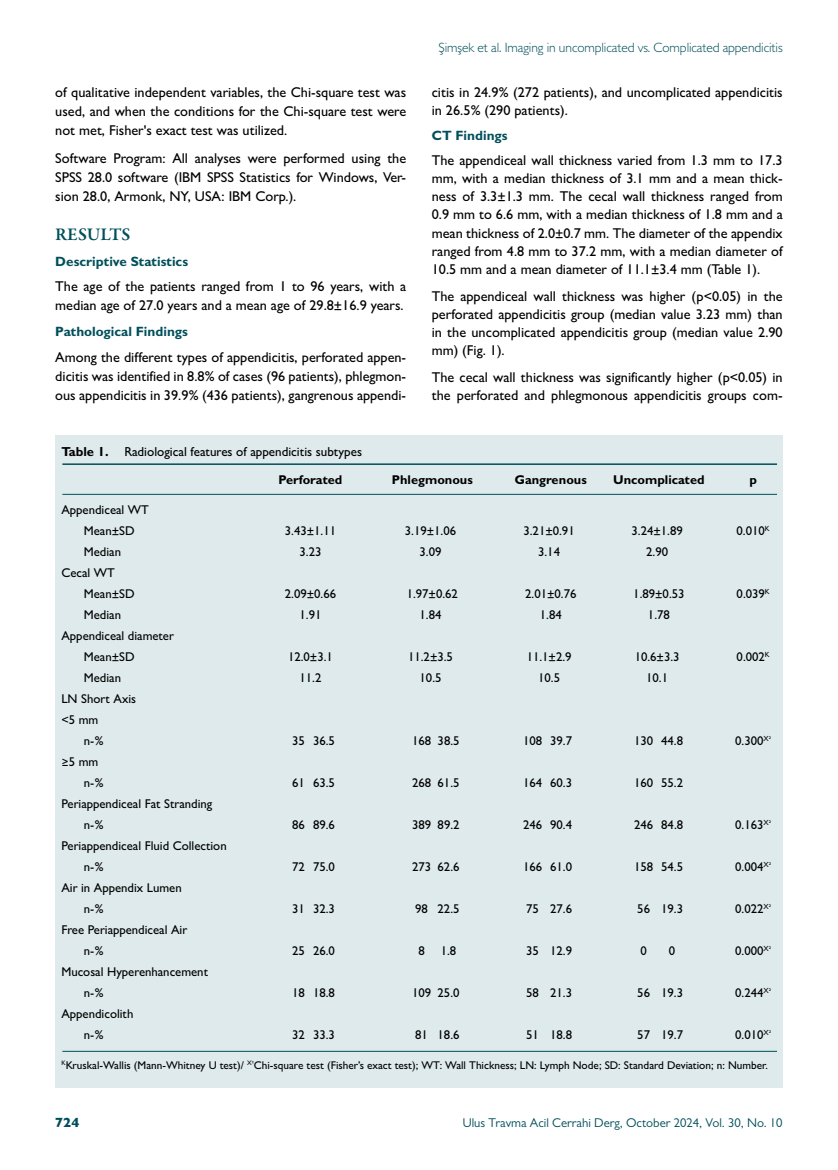
<style>
.page{position:relative;width:838px;height:1170px;background:#fff}
.page>*{position:absolute;margin:0;border:0;box-sizing:border-box;transform-origin:0 0}
.t1{font:600 18px "Garamond Premr Pro";letter-spacing:-.005em;color:#004f5a}
.t2{font:500 14.25px/18.1px "Gill Sans MT Pro";color:#000;text-align:justify}
.t3{font:300 13.5px "Gill Sans MT Pro";letter-spacing:-.005em;color:#004f5a}
.t4{font:700 13.5px "Gill Sans MT Pro";color:#004f5a}
.t5{font:800 13.5px "Gill Sans MT Pro";color:#004f5a}
.t6{font:500 13.05px "Gill Sans MT Pro";color:#000}
.t7{font:500 12.75px/21px "Gill Sans MT Pro";color:#000}
.t8{font:12.75px "Gill Sans MT Pro";color:#004f5a}
.t9{font:700 12.75px "Gill Sans MT Pro";color:#000}
.t10{font:500 11.25px "Gill Sans MT Pro";color:#000}
.s1{font-weight:700}
</style>
<div class="page">
<div style="left:55px;top:435px;width:727px;height:651px;background:#deeaec"></div>
<hr style="left:62px;top:463px;width:715px;height:2px;background:#004f5a">
<hr style="left:62px;top:494px;width:715px;height:1px;background:#004f5a">
<hr style="left:62px;top:1050px;width:715px;height:1px;background:#004f5a">
<p class="t2" style="left:55px;top:82px;width:352px;line-height:19px">of qualitative independent variables, the Chi-square test was used, and when the conditions for the Chi-square test were not met, Fisher's exact test was utilized.</p>
<p class="t2" style="left:55px;top:148px;width:352px;line-height:19px">Software Program: All analyses were performed using the SPSS 28.0 software (IBM SPSS Statistics for Windows, Ver&shy;sion 28.0, Armonk, NY, USA: IBM Corp.).</p>
<p class="t1" style="left:55px;top:223px;width:77px">RESULTS</p>
<p class="t4" style="left:55px;top:253px;width:134px">Descriptive Statistics</p>
<p class="t2" style="left:55px;top:277px;width:352px;line-height:19px">The age of the patients ranged from 1 to 96 years, with a median age of 27.0 years and a mean age of 29.8±16.9 years.</p>
<p class="t4" style="left:55px;top:323px;width:134px">Pathological Findings</p>
<p class="t2" style="left:55px;top:347px;width:352px;line-height:19px">Among the different types of appendicitis, perforated appen&shy;dicitis was identified in 8.8% of cases (96 patients), phlegmon&shy;ous appendicitis in 39.9% (436 patients), gangrenous appendi-</p>
<p class="t3" style="left:438px;top:39px;width:345px">Şimşek et al. Imaging in uncomplicated vs. Complicated appendicitis</p>
<p class="t2" style="left:432px;top:83px;width:352px">citis in 24.9% (272 patients), and uncomplicated appendicitis in 26.5% (290 patients).</p>
<p class="t4" style="left:432px;top:127px;width:77px">CT Findings</p>
<p class="t2" style="left:432px;top:151px;width:352px">The appendiceal wall thickness varied from 1.3 mm to 17.3 mm, with a median thickness of 3.1 mm and a mean thick&shy;ness of 3.3±1.3 mm. The cecal wall thickness ranged from 0.9 mm to 6.6 mm, with a median thickness of 1.8 mm and a mean thickness of 2.0±0.7 mm. The diameter of the appendix ranged from 4.8 mm to 37.2 mm, with a median diameter of 10.5 mm and a mean diameter of 11.1±3.4 mm (Table 1).</p>
<p class="t2" style="left:432px;top:286px;width:352px">The appendiceal wall thickness was higher (p&lt;0.05) in the perforated appendicitis group (median value 3.23 mm) than in the uncomplicated appendicitis group (median value 2.90 mm) (Fig. 1).</p>
<p class="t2" style="left:432px;top:367px;width:352px">The cecal wall thickness was significantly higher (p&lt;0.05) in the perforated and phlegmonous appendicitis groups com-</p>
<p class="t6" style="left:61px;top:444px;width:302px"><span class="s1">Table 1.</span> Radiological features of appendicitis subtypes</p>
<p class="t9" style="left:279px;top:472px;width:65px">Perforated</p>
<p class="t9" style="left:392px;top:472px;width:83px">Phlegmonous</p>
<p class="t9" style="left:515px;top:472px;width:73px">Gangrenous</p>
<p class="t9" style="left:613px;top:472px;width:93px">Uncomplicated</p>
<p class="t9" style="left:749px;top:472px;width:9px">p</p>
<p class="t7" style="left:84px;top:499px;width:66px;text-indent:-23px">Appendiceal WT<br>Mean±SD</p>
<p class="t7" style="left:285px;top:520px;width:53px">3.43±1.11</p>
<p class="t7" style="left:405px;top:520px;width:53px">3.19±1.06</p>
<p class="t7" style="left:523px;top:520px;width:53px">3.21±0.91</p>
<p class="t7" style="left:631px;top:520px;width:53px">3.24±1.89</p>
<p class="t7" style="left:736px;top:520px;width:35px">0.010<sup>K</sup></p>
<p class="t7" style="left:84px;top:541px;width:39px">Median</p>
<p class="t7" style="left:299px;top:541px;width:23px">3.23</p>
<p class="t7" style="left:419px;top:541px;width:23px">3.09</p>
<p class="t7" style="left:538px;top:541px;width:23px">3.14</p>
<p class="t7" style="left:646px;top:541px;width:23px">2.90</p>
<p class="t7" style="left:84px;top:562px;width:52px;text-indent:-23px">Cecal WT<br>Mean±SD</p>
<p class="t7" style="left:285px;top:583px;width:53px">2.09±0.66</p>
<p class="t7" style="left:407px;top:583px;width:53px">1.97±0.62</p>
<p class="t7" style="left:525px;top:583px;width:53px">2.01±0.76</p>
<p class="t7" style="left:633px;top:583px;width:53px">1.89±0.53</p>
<p class="t7" style="left:736px;top:583px;width:35px">0.039<sup>K</sup></p>
<p class="t7" style="left:84px;top:604px;width:39px">Median</p>
<p class="t7" style="left:299px;top:604px;width:23px">1.91</p>
<p class="t7" style="left:419px;top:604px;width:23px">1.84</p>
<p class="t7" style="left:540px;top:604px;width:23px">1.84</p>
<p class="t7" style="left:648px;top:604px;width:23px">1.78</p>
<p class="t7" style="left:84px;top:625px;width:91px;text-indent:-23px">Appendiceal diameter<br>Mean±SD</p>
<p class="t7" style="left:288px;top:646px;width:46px">12.0±3.1</p>
<p class="t7" style="left:408px;top:646px;width:46px">11.2±3.5</p>
<p class="t7" style="left:526px;top:646px;width:46px">11.1±2.9</p>
<p class="t7" style="left:634px;top:646px;width:46px">10.6±3.3</p>
<p class="t7" style="left:736px;top:646px;width:35px">0.002<sup>K</sup></p>
<p class="t7" style="left:84px;top:667px;width:39px">Median</p>
<p class="t7" style="left:299px;top:667px;width:23px">11.2</p>
<p class="t7" style="left:419px;top:667px;width:23px">10.5</p>
<p class="t7" style="left:538px;top:667px;width:23px">10.5</p>
<p class="t7" style="left:646px;top:667px;width:23px">10.1</p>
<p class="t7" style="left:61px;top:688px;width:76px">LN Short Axis</p>
<p class="t7" style="left:61px;top:709px;width:39px">&lt;5 mm</p>
<p class="t7" style="left:84px;top:730px;width:21px">n-%</p>
<p class="t7" style="left:292px;top:730px;width:44px">35 36.5</p>
<p class="t7" style="left:412px;top:730px;width:49px">168 38.5</p>
<p class="t7" style="left:523px;top:730px;width:51px">108 39.7</p>
<p class="t7" style="left:634px;top:730px;width:51px">130 44.8</p>
<p class="t7" style="left:735px;top:730px;width:37px">0.300<sup>X²</sup></p>
<p class="t7" style="left:84px;top:751px;width:21px;text-indent:-23px">≥5 mm n-%</p>
<p class="t7" style="left:292px;top:772px;width:44px">61 63.5</p>
<p class="t7" style="left:412px;top:772px;width:49px">268 61.5</p>
<p class="t7" style="left:523px;top:772px;width:51px">164 60.3</p>
<p class="t7" style="left:634px;top:772px;width:51px">160 55.2</p>
<p class="t7" style="left:84px;top:793px;width:130px;text-indent:-23px">Periappendiceal Fat Stranding n-%</p>
<p class="t7" style="left:84px;top:835px;width:144px;text-indent:-23px">Periappendiceal Fluid Collection n-%</p>
<p class="t7" style="left:84px;top:877px;width:99px;text-indent:-23px">Air in Appendix Lumen n-%</p>
<p class="t7" style="left:84px;top:919px;width:105px;text-indent:-23px">Free Periappendiceal Air n-%</p>
<p class="t7" style="left:84px;top:961px;width:126px;text-indent:-23px">Mucosal Hyperenhancement n-%</p>
<p class="t7" style="left:292px;top:814px;width:44px">86 89.6</p>
<p class="t7" style="left:412px;top:814px;width:49px">389 89.2</p>
<p class="t7" style="left:523px;top:814px;width:51px">246 90.4</p>
<p class="t7" style="left:634px;top:814px;width:51px">246 84.8</p>
<p class="t7" style="left:735px;top:814px;width:37px">0.163<sup>X²</sup></p>
<p class="t7" style="left:292px;top:856px;width:44px">72 75.0</p>
<p class="t7" style="left:412px;top:856px;width:49px">273 62.6</p>
<p class="t7" style="left:523px;top:856px;width:51px">166 61.0</p>
<p class="t7" style="left:634px;top:856px;width:51px">158 54.5</p>
<p class="t7" style="left:735px;top:856px;width:37px">0.004<sup>X²</sup></p>
<p class="t7" style="left:292px;top:898px;width:44px">31 32.3</p>
<p class="t7" style="left:415px;top:898px;width:46px">98 22.5</p>
<p class="t7" style="left:526px;top:898px;width:47px">75 27.6</p>
<p class="t7" style="left:637px;top:898px;width:47px">56 19.3</p>
<p class="t7" style="left:735px;top:898px;width:37px">0.022<sup>X²</sup></p>
<p class="t7" style="left:292px;top:940px;width:44px">25 26.0</p>
<p class="t7" style="left:418px;top:940px;width:8px">8</p>
<p class="t7" style="left:441px;top:940px;width:17px">1.8</p>
<p class="t7" style="left:526px;top:940px;width:47px">35 12.9</p>
<p class="t7" style="left:640px;top:940px;width:8px">0</p>
<p class="t7" style="left:669px;top:940px;width:8px">0</p>
<p class="t7" style="left:735px;top:940px;width:37px">0.000<sup>X²</sup></p>
<p class="t7" style="left:292px;top:982px;width:44px">18 18.8</p>
<p class="t7" style="left:412px;top:982px;width:49px">109 25.0</p>
<p class="t7" style="left:526px;top:982px;width:47px">58 21.3</p>
<p class="t7" style="left:637px;top:982px;width:47px">56 19.3</p>
<p class="t7" style="left:735px;top:982px;width:37px">0.244<sup>X²</sup></p>
<p class="t7" style="left:61px;top:1003px;width:74px;text-align:center">Appendicolith n-%</p>
<p class="t7" style="left:292px;top:1024px;width:44px">32 33.3</p>
<p class="t7" style="left:415px;top:1024px;width:46px">81 18.6</p>
<p class="t7" style="left:526px;top:1024px;width:47px">51 18.8</p>
<p class="t7" style="left:637px;top:1024px;width:47px">57 19.7</p>
<p class="t7" style="left:735px;top:1024px;width:37px">0.010<sup>X²</sup></p>
<p class="t10" style="left:61px;top:1058px;width:708px"><sup>K</sup>Kruskal-Wallis (Mann-Whitney U test)/ <sup>X²</sup>Chi-square test (Fisher’s exact test); WT: Wall Thickness; LN: Lymph Node; SD: Standard Deviation; n: Number.</p>
<p class="t5" style="left:55px;top:1114px;width:26px">724</p>
<p class="t8" style="left:463px;top:1115px;width:321px">Ulus Travma Acil Cerrahi Derg, October 2024, Vol. 30, No. 10</p>
</div>
